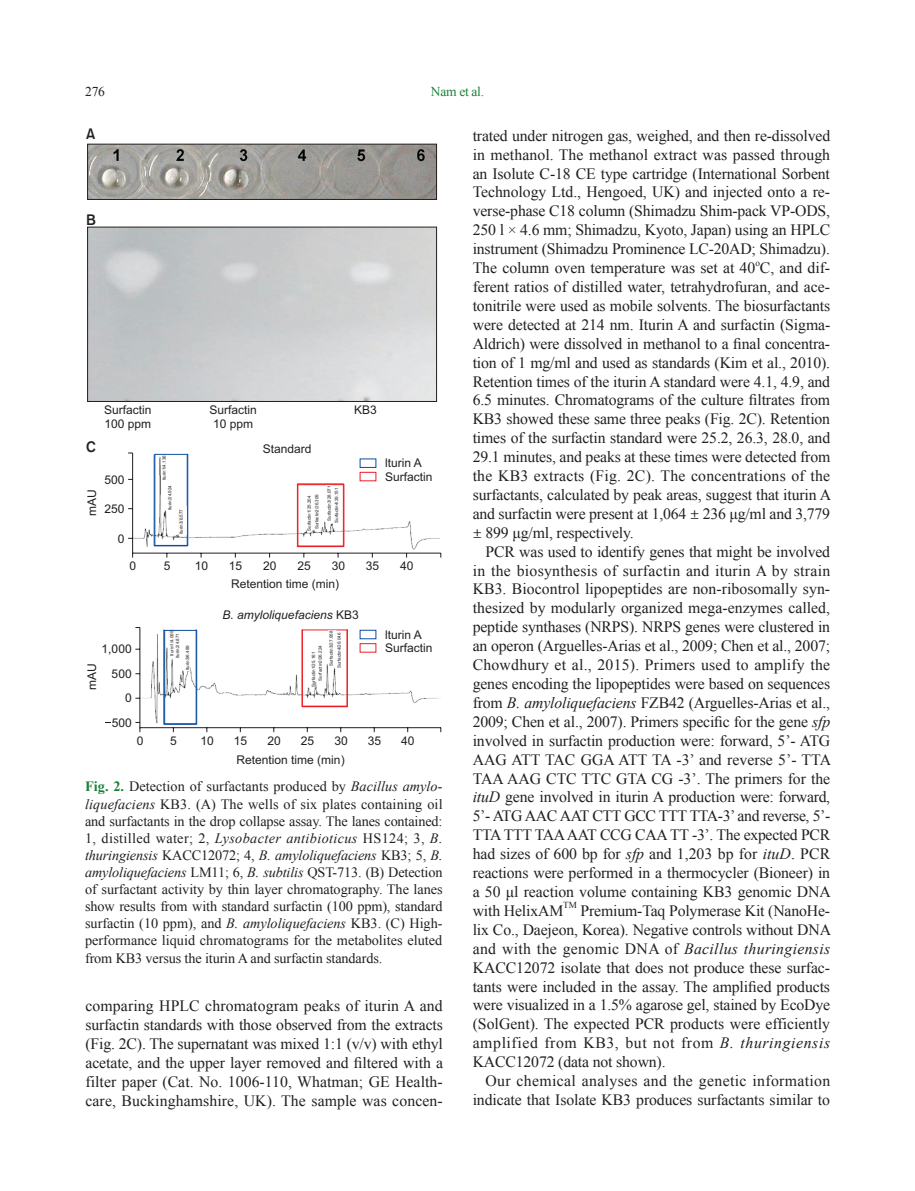
<style>
.page{position:relative;width:915px;height:1191px;background:#fff}
.page>*{position:absolute;margin:0;border:0;box-sizing:border-box;transform-origin:0 0}
.t1{font:15.75px/18.9px "Times New Roman";letter-spacing:-.005em;color:#231f20;text-align:justify}
.t2{font:15px "Gothic 725 BT Bold A";color:#231f20}
.t3{font:14.25px/17.1px "Times New Roman";letter-spacing:-.01em;color:#231f20;text-align:justify}
.t4{font:13.5px "Times New Roman";letter-spacing:-.02em;color:#1c8039}
.t5{font:13.5px "Times New Roman";color:#231f20}
.t6{font:12px/13.4px "Arial";color:#231f20}
.t7{font:italic 12px "Arial";color:#231f20}
.t8{font:9.15px "Times New Roman";color:#231f20}
.t9{font:4.5px/7.6px "Arial";color:#231f20;text-align:center}
.s1{font-family:"Minion Pro"}
.s2{font-style:italic}
.s3{font-style:normal}
.s4{font-weight:700;color:#1c8039}
</style>
<div class="page">
<svg style="left:87px;top:144px;width:350px;height:258px;background:#c4c5c5"></svg>
<svg style="left:127px;top:452px;width:314px;height:281px"></svg>
<svg style="left:297px;top:484px;width:51px;height:223px"></svg>
<div style="left:308px;top:649px;width:7px;height:38px;background:#fff"></div>
<div style="left:315px;top:642px;width:8px;height:39px;background:#fff"></div>
<div style="left:328px;top:630px;width:8px;height:36px;background:#fff"></div>
<div style="left:335px;top:632px;width:8px;height:36px;background:#fff"></div>
<div style="left:169px;top:630px;width:15px;height:26px;background:#fff"></div>
<div style="left:173px;top:630px;width:11px;height:28px;background:#fff"></div>
<svg style="left:185px;top:638px;width:5px;height:32px"></svg>
<div style="left:164px;top:630px;width:33px;height:94px;border:1px solid #0d4da1"></div>
<div style="left:162px;top:454px;width:7px;height:28px;background:#fff"></div>
<div style="left:167px;top:482px;width:7px;height:28px;background:#fff"></div>
<div style="left:179px;top:506px;width:7px;height:28px;background:#fff"></div>
<div style="left:305px;top:494px;width:8px;height:29px;background:#fff"></div>
<div style="left:307px;top:500px;width:5px;height:31px;background:#fff"></div>
<div style="left:314px;top:492px;width:6px;height:38px;background:#fff"></div>
<div style="left:326px;top:485px;width:6px;height:36px;background:#fff"></div>
<div style="left:334px;top:487px;width:5px;height:36px;background:#fff"></div>
<div style="left:154px;top:454px;width:34px;height:92px;border:1px solid #0d4da1"></div>
<div style="left:359px;top:472px;width:17px;height:9px;border:1px solid #ee1d23"></div>
<div style="left:359px;top:458px;width:17px;height:10px;border:1px solid #0d4da1"></div>
<div style="left:359px;top:643px;width:17px;height:9px;border:1px solid #ee1d23"></div>
<div style="left:359px;top:630px;width:17px;height:9px;border:1px solid #0d4da1"></div>
<p class="t4" style="left:430px;top:83px;width:55px">Nam et al.</p>
<p class="t5" style="left:85px;top:83px;width:21px">276</p>
<p class="t2" style="left:86px;top:125px;width:11px">A</p>
<p class="t1" style="left:472px;top:126px;width:359px">trated under nitrogen gas, weighed, and then re-dissolved in methanol. The methanol extract was passed through an Isolute C-18 CE type cartridge (International Sorbent Technology Ltd., Hengoed, UK) and injected onto a re&shy;verse-phase C18 column (Shimadzu Shim-pack VP-ODS, 250 l × 4.6 mm; Shimadzu, Kyoto, Japan) using an HPLC instrument (Shimadzu Prominence LC-20AD; Shimadzu).<br>The column oven temperature was set at 40 C, and dif-</p>
<p class="t2" style="left:86px;top:211px;width:11px">B</p>
<p class="t8" style="left:755px;top:256px;width:6px">o</p>
<p class="t1" style="left:472px;top:277px;width:360px">ferent ratios of distilled water, tetrahydrofuran, and ace&shy;tonitrile were used as mobile solvents. The biosurfactants were detected at 214 nm. Iturin A and surfactin (Sigma-Aldrich) were dissolved in methanol to a final concentra&shy;tion of 1 mg/ml and used as standards (Kim et al., 2010).<br>Retention times of the iturin A standard were 4.1, 4.9, and 6.5 minutes. Chromatograms of the culture filtrates from KB3 showed these same three peaks (Fig. 2C). Retention times of the surfactin standard were 25.2, 26.3, 28.0, and 29.1 minutes, and peaks at these times were detected from the KB3 extracts (Fig. 2C). The concentrations of the surfactants, calculated by peak areas, suggest that iturin A and surfactin were present at 1,064 <span class="s1">±</span> 236 μg/ml and 3,779 <span class="s1">±</span> 899 μg/ml, respectively.</p>
<p class="t1" style="left:472px;top:542px;width:360px;text-indent:13px">PCR was used to identify genes that might be involved in the biosynthesis of surfactin and iturin A by strain KB3. Biocontrol lipopeptides are non-ribosomally syn&shy;thesized by modularly organized mega-enzymes called, peptide synthases (NRPS). NRPS genes were clustered in an operon (Arguelles-Arias et al., 2009; Chen et al., 2007; Chowdhury et al., 2015). Primers used to amplify the genes encoding the lipopeptides were based on sequences from <span class="s2">B. amyloliquefaciens</span> FZB42 (Arguelles-Arias et al., 2009; Chen et al., 2007). Primers specific for the gene <span class="s2">sfp </span>involved in surfactin production were: forward, 5’- ATG AAG ATT TAC GGA ATT TA -3’ and reverse 5’- TTA TAA AAG CTC TTC GTA CG -3’. The primers for the <span class="s2">ituD</span> gene involved in iturin A production were: forward, 5’- ATG AAC AAT CTT GCC TTT TTA-3’ and reverse, 5’- TTA TTT TAA AAT CCG CAA TT -3’. The expected PCR had sizes of 600 bp for <span class="s2">sfp</span> and 1,203 bp for <span class="s2">ituD</span>. PCR reactions were performed in a thermocycler (Bioneer) in a 50 μl reaction volume containing KB3 genomic DNA with HelixAM</p>
<p class="t6" style="left:104px;top:404px;width:49px">Surfactin<br>100 ppm</p>
<p class="t6" style="left:209px;top:404px;width:49px;text-align:center">Surfactin<br>10 ppm</p>
<p class="t6" style="left:354px;top:404px;width:24px">KB3</p>
<p class="t2" style="left:86px;top:438px;width:11px">C</p>
<p class="t6" style="left:263px;top:443px;width:50px">Standard</p>
<p class="t9" style="left:161px;top:480px;width:27px;rotate:-90deg">Iturin1/4.136</p>
<p class="t6" style="left:385px;top:458px;width:49px">lturin A<br>Surfactin</p>
<p class="t6" style="left:104px;top:474px;width:22px">500</p>
<p class="t9" style="left:166px;top:510px;width:27px;rotate:-90deg">Iturin2/4.924</p>
<p class="t9" style="left:306px;top:531px;width:38px;rotate:-90deg">Surfactin1/25.204<br>Surfactin2/26.309</p>
<p class="t9" style="left:326px;top:523px;width:39px;line-height:7.2px;rotate:-90deg">Surfactin3/28.071<br>Surfactin4/29.151</p>
<p class="t6" style="left:86px;top:516px;width:28px;rotate:-90deg">mAU</p>
<p class="t6" style="left:104px;top:503px;width:22px">250</p>
<p class="t6" style="left:118px;top:533px;width:8px">0</p>
<p class="t9" style="left:178px;top:534px;width:27px;rotate:-90deg">Iturin3/6.577</p>
<p class="t6" style="left:129px;top:560px;width:8px">0</p>
<p class="t6" style="left:164px;top:560px;width:8px">5</p>
<p class="t6" style="left:195px;top:560px;width:15px">10</p>
<p class="t6" style="left:229px;top:560px;width:15px">15</p>
<p class="t6" style="left:263px;top:560px;width:15px">20</p>
<p class="t6" style="left:297px;top:560px;width:15px">25</p>
<p class="t6" style="left:331px;top:560px;width:15px">30</p>
<p class="t6" style="left:366px;top:560px;width:15px">35</p>
<p class="t6" style="left:400px;top:560px;width:15px">40</p>
<p class="t6" style="left:231px;top:578px;width:110px">Retention time (min)</p>
<p class="t7" style="left:222px;top:610px;width:138px">B. amyloliquefaciens <span class="s3">KB3</span></p>
<p class="t6" style="left:385px;top:629px;width:49px">lturin A<br>Surfactin</p>
<p class="t9" style="left:328px;top:668px;width:39px;rotate:-90deg">Surfactin3/27.958<br>Surfactin4/29.046</p>
<p class="t9" style="left:169px;top:658px;width:29px;line-height:5.6px;rotate:-90deg">Iturin1/4.095<br>Iturin2/4.871</p>
<p class="t6" style="left:102px;top:637px;width:32px;line-height:25.3px;text-align:right">1,000<br>500</p>
<p class="t9" style="left:184px;top:670px;width:27px;rotate:-90deg">Iturin3/6.489</p>
<p class="t9" style="left:310px;top:680px;width:37px;line-height:6.6px;text-align:left;text-indent:-6px;rotate:-90deg">Surfactin1/25.161<br>Surfactin2/26.224</p>
<p class="t6" style="left:86px;top:690px;width:28px;rotate:-90deg">mAU</p>
<p class="t6" style="left:112px;top:687px;width:22px;line-height:24.2px;text-align:right">0<br>500</p>
<p class="t6" style="left:137px;top:735px;width:8px">0</p>
<p class="t6" style="left:170px;top:735px;width:8px">5</p>
<p class="t6" style="left:200px;top:735px;width:15px">10</p>
<p class="t6" style="left:234px;top:735px;width:15px">15</p>
<p class="t6" style="left:267px;top:735px;width:15px">20</p>
<p class="t6" style="left:301px;top:735px;width:15px">25</p>
<p class="t6" style="left:334px;top:735px;width:15px">30</p>
<p class="t6" style="left:367px;top:735px;width:15px">35</p>
<p class="t6" style="left:401px;top:735px;width:15px">40</p>
<p class="t6" style="left:236px;top:754px;width:110px">Retention time (min)</p>
<p class="t3" style="left:85px;top:778px;width:359px"><span class="s4">Fig. 2.</span> Detection of surfactants produced by <span class="s2">Bacillus amylo&shy;liquefaciens</span> KB3. (A) The wells of six plates containing oil and surfactants in the drop collapse assay. The lanes contained:<br>1, distilled water; 2, <span class="s2">Lysobacter antibioticus</span> HS124; 3, <span class="s2">B. thuringiensis</span> KACC12072; 4, <span class="s2">B. amyloliquefaciens</span> KB3; 5, <span class="s2">B. amyloliquefaciens</span> LM11; 6, <span class="s2">B. subtilis</span> QST-713. (B) Detection of surfactant activity by thin layer chromatography. The lanes show results from with standard surfactin (100 ppm), standard surfactin (10 ppm), and <span class="s2">B. amyloliquefaciens</span> KB3. (C) High&shy;performance liquid chromatograms for the metabolites eluted from KB3 versus the iturin A and surfactin standards.</p>
<p class="t8" style="left:563px;top:899px;width:15px">TM</p>
<p class="t1" style="left:472px;top:901px;width:360px;text-indent:108px">Premium-Taq Polymerase Kit (NanoHe&shy;lix Co., Daejeon, Korea). Negative controls without DNA and with the genomic DNA of <span class="s2">Bacillus thuringiensis </span>KACC12072 isolate that does not produce these surfac&shy;tants were included in the assay. The amplified products were visualized in a 1.5% agarose gel, stained by EcoDye (SolGent). The expected PCR products were efficiently amplified from KB3, but not from <span class="s2">B. thuringiensis </span>KACC12072 (data not shown).</p>
<p class="t1" style="left:472px;top:1071px;width:359px;text-align:right">Our chemical analyses and the genetic information indicate that Isolate KB3 produces surfactants similar to</p>
<p class="t1" style="left:85px;top:996px;width:359px">comparing HPLC chromatogram peaks of iturin A and surfactin standards with those observed from the extracts (Fig. 2C). The supernatant was mixed 1:1 (v/v) with ethyl acetate, and the upper layer removed and filtered with a filter paper (Cat. No. 1006-110, Whatman; GE Health&shy;care, Buckinghamshire, UK). The sample was concen-</p>
</div>
